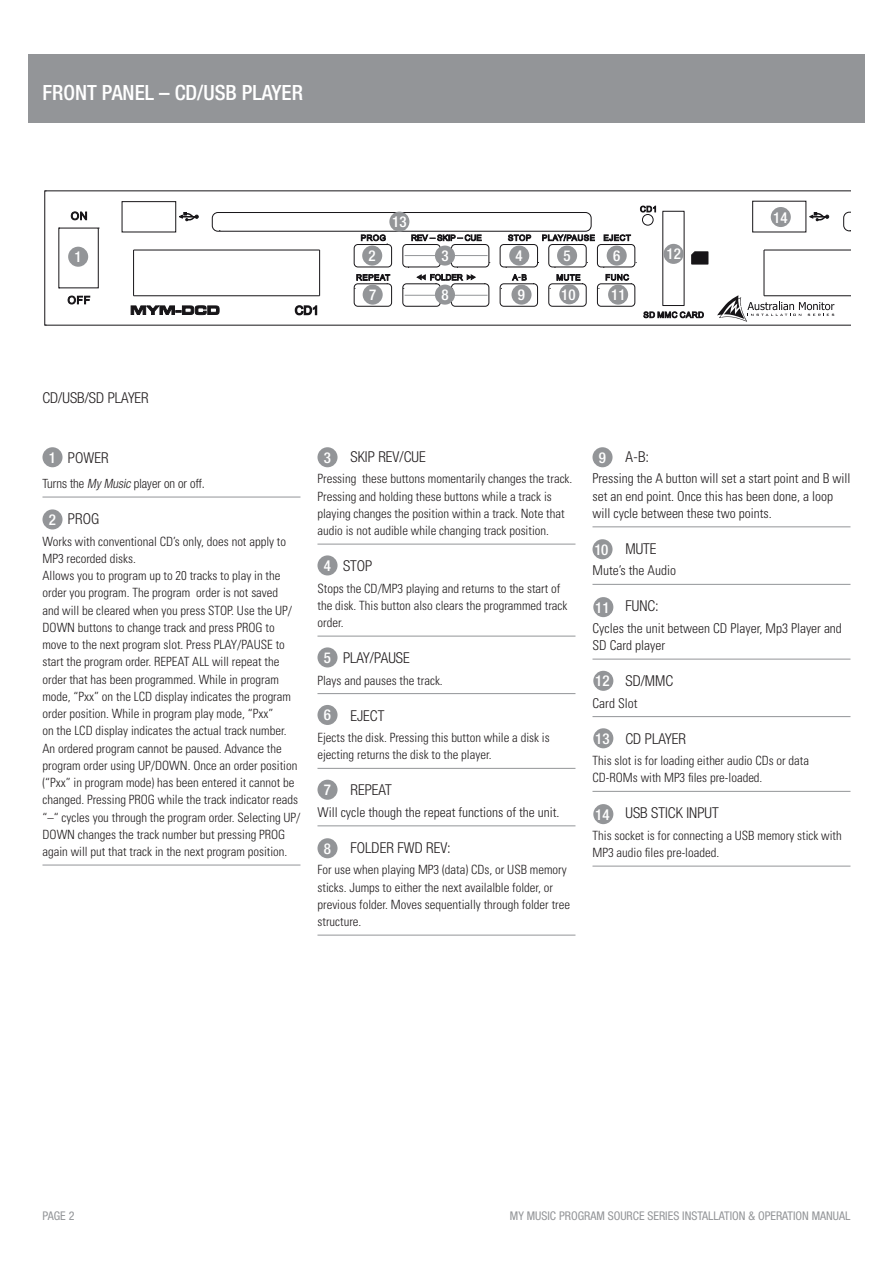
<style>
.page{position:relative;width:893px;height:1263px;background:#fff}
.page>*{position:absolute;margin:0;border:0;box-sizing:border-box;transform-origin:0 0}
.t1{font:500 condensed 21px "Helvetica Neue";color:#fff}
.t2{font:300 condensed 15px "Helvetica Neue";color:#231f20}
.t3{font:500 condensed 15px "Helvetica Neue";color:#fff}
.t4{font:300 condensed 13.5px/17.2px "Univers";color:#231f20}
.t5{font:300 condensed 12.75px/17.2px "Univers";color:#231f20}
.t6{font:300 condensed 12.75px "Helvetica Neue";color:#231f20}
.t7{font:condensed 12px "Helvetica Neue";color:#939598}
.s1{font-weight:500;color:#fff}
.s2{font-style:italic}
</style>
<div class="page">
<div style="left:28px;top:54px;width:836px;height:68px;background:#939598"></div>
<svg style="left:44px;top:190px;width:806px;height:136px"></svg>
<svg style="left:501px;top:206px;width:208px;height:112px"></svg>
<div style="left:363px;top:285px;width:20px;height:20px;background:#939598;border-radius:50%"></div>
<div style="left:511px;top:285px;width:20px;height:20px;background:#939598;border-radius:50%"></div>
<div style="left:559px;top:284px;width:20px;height:20px;background:#939598;border-radius:50%"></div>
<div style="left:608px;top:285px;width:20px;height:20px;background:#939598;border-radius:50%"></div>
<div style="left:663px;top:244px;width:20px;height:20px;background:#939598;border-radius:50%"></div>
<div style="left:389px;top:212px;width:20px;height:20px;background:#939598;border-radius:50%"></div>
<div style="left:68px;top:247px;width:20px;height:20px;background:#939598;border-radius:50%"></div>
<div style="left:509px;top:246px;width:20px;height:20px;background:#939598;border-radius:50%"></div>
<div style="left:557px;top:246px;width:20px;height:20px;background:#939598;border-radius:50%"></div>
<div style="left:607px;top:246px;width:20px;height:20px;background:#939598;border-radius:50%"></div>
<div style="left:771px;top:207px;width:20px;height:20px;background:#939598;border-radius:50%"></div>
<hr style="left:405px;top:255px;width:83px;height:1px;background:#939598">
<hr style="left:405px;top:295px;width:83px;height:1px;background:#939598">
<div style="left:362px;top:246px;width:20px;height:20px;background:#939598;border-radius:50%"></div>
<div style="left:435px;top:246px;width:20px;height:20px;background:#939598;border-radius:50%"></div>
<div style="left:435px;top:285px;width:20px;height:20px;background:#939598;border-radius:50%"></div>
<hr style="left:42px;top:497px;width:258px;height:1px;background:#939598">
<hr style="left:42px;top:865px;width:258px;height:1px;background:#939598">
<div style="left:42px;top:447px;width:21px;height:20px;background:#939598;border-radius:50%"></div>
<div style="left:42px;top:509px;width:21px;height:20px;background:#939598;border-radius:50%"></div>
<hr style="left:317px;top:544px;width:258px;height:1px;background:#939598">
<hr style="left:317px;top:636px;width:258px;height:1px;background:#939598">
<hr style="left:317px;top:693px;width:258px;height:1px;background:#939598">
<hr style="left:317px;top:768px;width:258px;height:1px;background:#939598">
<hr style="left:317px;top:825px;width:258px;height:1px;background:#939598">
<hr style="left:317px;top:935px;width:258px;height:1px;background:#939598">
<div style="left:317px;top:447px;width:20px;height:20px;background:#939598;border-radius:50%"></div>
<div style="left:317px;top:555px;width:20px;height:20px;background:#939598;border-radius:50%"></div>
<div style="left:317px;top:647px;width:20px;height:20px;background:#939598;border-radius:50%"></div>
<div style="left:317px;top:705px;width:20px;height:20px;background:#939598;border-radius:50%"></div>
<div style="left:317px;top:780px;width:20px;height:20px;background:#939598;border-radius:50%"></div>
<div style="left:317px;top:838px;width:20px;height:20px;background:#939598;border-radius:50%"></div>
<hr style="left:592px;top:526px;width:258px;height:1px;background:#939598">
<hr style="left:592px;top:584px;width:258px;height:1px;background:#939598">
<hr style="left:592px;top:659px;width:258px;height:1px;background:#939598">
<hr style="left:592px;top:716px;width:258px;height:1px;background:#939598">
<hr style="left:592px;top:791px;width:258px;height:1px;background:#939598">
<hr style="left:592px;top:866px;width:258px;height:1px;background:#939598">
<div style="left:592px;top:447px;width:20px;height:20px;background:#939598;border-radius:50%"></div>
<div style="left:592px;top:539px;width:20px;height:20px;background:#939598;border-radius:50%"></div>
<div style="left:593px;top:597px;width:20px;height:20px;background:#939598;border-radius:50%"></div>
<div style="left:593px;top:671px;width:20px;height:20px;background:#939598;border-radius:50%"></div>
<div style="left:593px;top:728px;width:20px;height:20px;background:#939598;border-radius:50%"></div>
<div style="left:593px;top:804px;width:20px;height:20px;background:#939598;border-radius:50%"></div>
<h1 class="t1" style="left:42px;top:85px;width:262px">FRONT PANEL – CD/USB PLAYER</h1>
<p class="t3" style="left:392px;top:216px;width:16px">13</p>
<p class="t3" style="left:75px;top:252px;width:9px">1</p>
<p class="t3" style="left:516px;top:250px;width:9px">4</p>
<p class="t3" style="left:563px;top:250px;width:9px">5</p>
<p class="t3" style="left:613px;top:250px;width:9px">6</p>
<p class="t3" style="left:369px;top:250px;width:9px">2</p>
<p class="t3" style="left:441px;top:250px;width:9px">3</p>
<p class="t3" style="left:441px;top:289px;width:9px">8</p>
<p class="t3" style="left:369px;top:289px;width:9px">7</p>
<p class="t3" style="left:518px;top:289px;width:9px">9</p>
<p class="t3" style="left:561px;top:289px;width:16px">10</p>
<p class="t3" style="left:611px;top:289px;width:16px">11</p>
<p class="t2" style="left:42px;top:392px;width:108px">CD/USB/SD PLAYER</p>
<p class="t3" style="left:667px;top:249px;width:16px">12</p>
<p class="t3" style="left:773px;top:212px;width:16px">14</p>
<p class="t2" style="left:49px;top:452px;width:61px"><span class="s1">1</span> POWER</p>
<p class="t6" style="left:42px;top:479px;width:164px">Turns the <span class="s2">My Music</span> player on or off.</p>
<p class="t2" style="left:49px;top:513px;width:52px"><span class="s1">2</span> PROG</p>
<p class="t5" style="left:42px;top:534px;width:259px">Works with conventional CD’s only, does not apply to MP3 recorded disks.<br>Allows you to program up to 20 tracks to play in the order you program. The program order is not saved<br>and will be cleared when you press STOP. Use the UP/ DOWN buttons to change track and press PROG to move to the next program slot. Press PLAY/PAUSE to start the program order. REPEAT ALL will repeat the order that has been programmed. While in program mode, “Pxx” on the LCD display indicates the program order position. While in program play mode, “Pxx”<br>on the LCD display indicates the actual track number.<br>An ordered program cannot be paused. Advance the program order using UP/DOWN. Once an order position (“Pxx” in program mode) has been entered it cannot be changed. Pressing PROG while the track indicator reads “–“ cycles you through the program order. Selecting UP/ DOWN changes the track number but pressing PROG again will put that track in the next program position.</p>
<p class="t3" style="left:324px;top:452px;width:9px">3</p>
<p class="t2" style="left:350px;top:451px;width:77px">SKIP REV/CUE</p>
<p class="t5" style="left:317px;top:472px;width:256px">Pressing these buttons momentarily changes the track.<br>Pressing and holding these buttons while a track is playing changes the position within a track. Note that audio is not audible while changing track position.</p>
<p class="t2" style="left:324px;top:561px;width:50px"><span class="s1">4</span> STOP</p>
<p class="t5" style="left:317px;top:581px;width:251px">Stops the CD/MP3 playing and returns to the start of the disk. This button also clears the programmed track order.</p>
<p class="t2" style="left:324px;top:653px;width:87px"><span class="s1">5</span> PLAY/PAUSE</p>
<p class="t5" style="left:317px;top:673px;width:127px">Plays and pauses the track.</p>
<p class="t3" style="left:324px;top:710px;width:9px">6</p>
<p class="t2" style="left:350px;top:710px;width:35px">EJECT</p>
<p class="t5" style="left:317px;top:730px;width:234px">Ejects the disk. Pressing this button while a disk is ejecting returns the disk to the player.</p>
<p class="t3" style="left:324px;top:785px;width:9px">7</p>
<p class="t2" style="left:350px;top:785px;width:43px">REPEAT</p>
<p class="t4" style="left:317px;top:805px;width:244px">Will cycle though the repeat functions of the unit.</p>
<p class="t3" style="left:324px;top:843px;width:9px">8</p>
<p class="t2" style="left:350px;top:842px;width:102px">FOLDER FWD REV:</p>
<p class="t5" style="left:317px;top:863px;width:254px">For use when playing MP3 (data) CDs, or USB memory sticks. Jumps to either the next availalble folder, or previous folder. Moves sequentially through folder tree structure.</p>
<p class="t3" style="left:599px;top:452px;width:9px">9</p>
<p class="t2" style="left:625px;top:451px;width:25px">A-B:</p>
<p class="t4" style="left:592px;top:471px;width:259px">Pressing the A button will set a start point and B will set an end point. Once this has been done, a loop will cycle between these two points.</p>
<p class="t2" style="left:595px;top:543px;width:63px"><span class="s1">10</span> MUTE</p>
<p class="t4" style="left:592px;top:563px;width:85px">Mute’s the Audio</p>
<p class="t2" style="left:595px;top:601px;width:65px"><span class="s1">11</span> FUNC:</p>
<p class="t4" style="left:592px;top:621px;width:251px">Cycles the unit between CD Player, Mp3 Player and<br>SD Card player</p>
<p class="t2" style="left:595px;top:676px;width:80px"><span class="s1">12</span> SD/MMC</p>
<p class="t4" style="left:592px;top:696px;width:46px">Card Slot</p>
<p class="t2" style="left:595px;top:733px;width:92px"><span class="s1">13</span> CD PLAYER</p>
<p class="t5" style="left:592px;top:753px;width:218px">This slot is for loading either audio CDs or data<br>CD-ROMs with MP3 files pre-loaded.</p>
<p class="t2" style="left:595px;top:808px;width:125px"><span class="s1">14</span> USB STICK INPUT</p>
<p class="t5" style="left:592px;top:828px;width:251px">This socket is for connecting a USB memory stick with<br>MP3 audio files pre-loaded.</p>
<p class="t7" style="left:42px;top:1212px;width:33px">PAGE 2</p>
<p class="t7" style="left:510px;top:1212px;width:342px">MY MUSIC PROGRAM SOURCE SERIES INSTALLATION &amp; OPERATION MANUAL</p>
</div>
